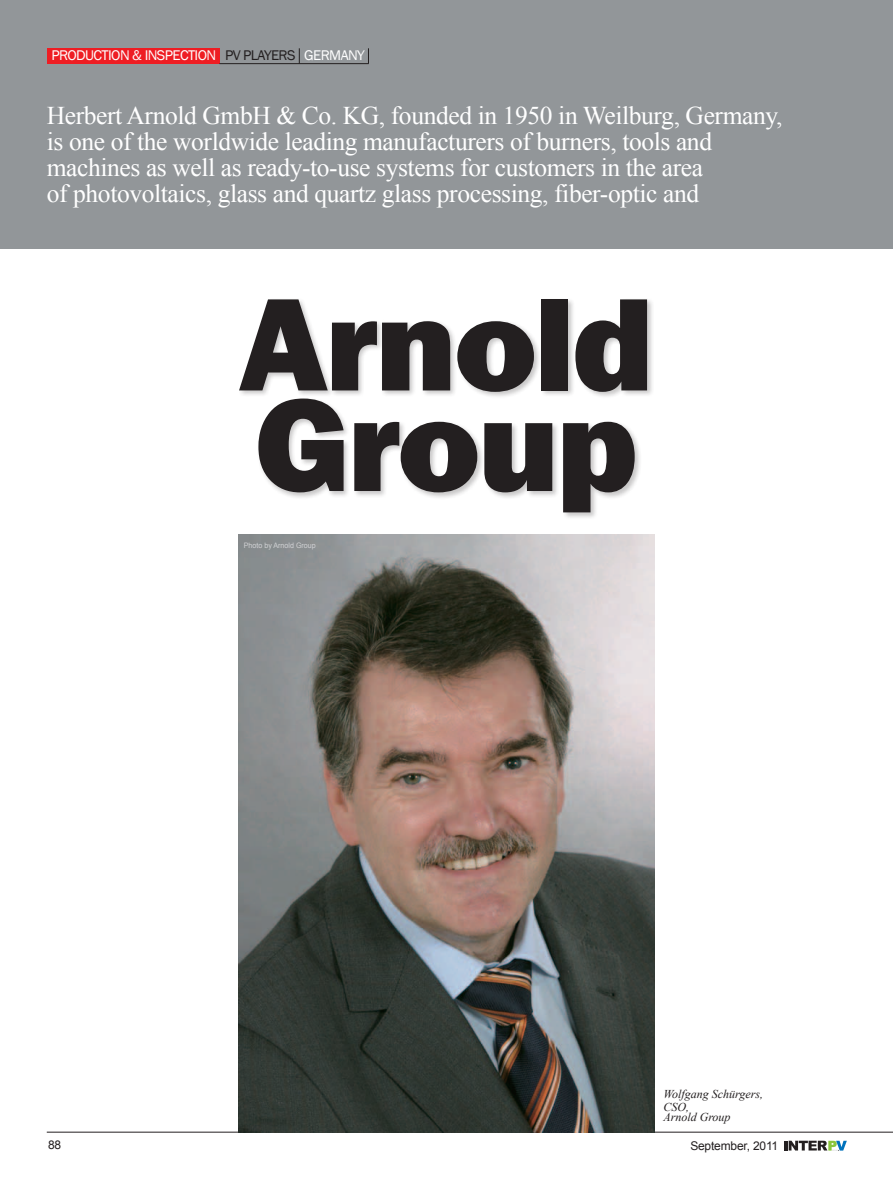
<style>
.page{position:relative;width:893px;height:1183px;background:#fff}
.page>*{position:absolute;margin:0;border:0;box-sizing:border-box;transform-origin:0 0}
.t1{font:800 136.5px/100.5px "Franklin Gothic";letter-spacing:-.025em;color:#231f20}
.t2{font:25.5px/26.2px "Times New Roman";letter-spacing:-.015em;color:#fff}
.t3{font:14.4px "Franklin Gothic";letter-spacing:-.04em;color:#fff}
.t4{font:italic 12px/12.8px "Times New Roman";color:#231f20}
.t5{font:12px "Arial";letter-spacing:-.015em;color:#231f20}
.t6{font:7.5px "Arial";color:#d1d2d4;scale:.95 1}
.s1{color:#231f20}
</style>
<div class="page">
<svg style="left:784px;top:1140px;width:63px;height:10px"></svg>
<hr style="left:47px;top:1131px;width:846px;height:1px;background:#231f20">
<div style="left:0;top:0;width:893px;height:249px;background:#929699"></div>
<div style="left:238px;top:297px;width:417px;height:223px;background:#231f20;opacity:.25"></div>
<img style="left:239px;top:534px;width:415px;height:597px">
<div style="left:47px;top:48px;width:172px;height:16px;background:#ee1d23"></div>
<hr style="left:219px;top:63px;width:150px;height:1px;background:#231f20">
<svg style="left:299px;top:48px;width:1px;height:15px"></svg>
<svg style="left:368px;top:48px;width:1px;height:16px"></svg>
<p class="t3" style="left:51px;top:47px;width:315px">PRODUCTION &amp; INSPECTION <span class="s1">PV PLAYERS</span> GERMANY</p>
<p class="t2" style="left:47px;top:101px;width:737px">Herbert Arnold GmbH &amp; Co. KG, founded in 1950 in Weilburg, Germany, is one of the worldwide leading manufacturers of burners, tools and machines as well as ready-to-use systems for customers in the area<br>of photovoltaics, glass and quartz glass processing, fiber-optic and</p>
<h1 class="t1" style="left:239px;top:294px;width:417px">Arnold<br>Group</h1>
<p class="t6" style="left:244px;top:540px;width:77px">Photo by Arnold Group</p>
<p class="t4" style="left:663px;top:1087px;width:101px">Wolfgang Schürgers,<br>CSO,</p>
<p class="t4" style="left:663px;top:1109px;width:69px">Arnold Group</p>
<p class="t5" style="left:48px;top:1136px;width:15px">88</p>
<p class="t5" style="left:690px;top:1137px;width:89px">September, 2011</p>
</div>
